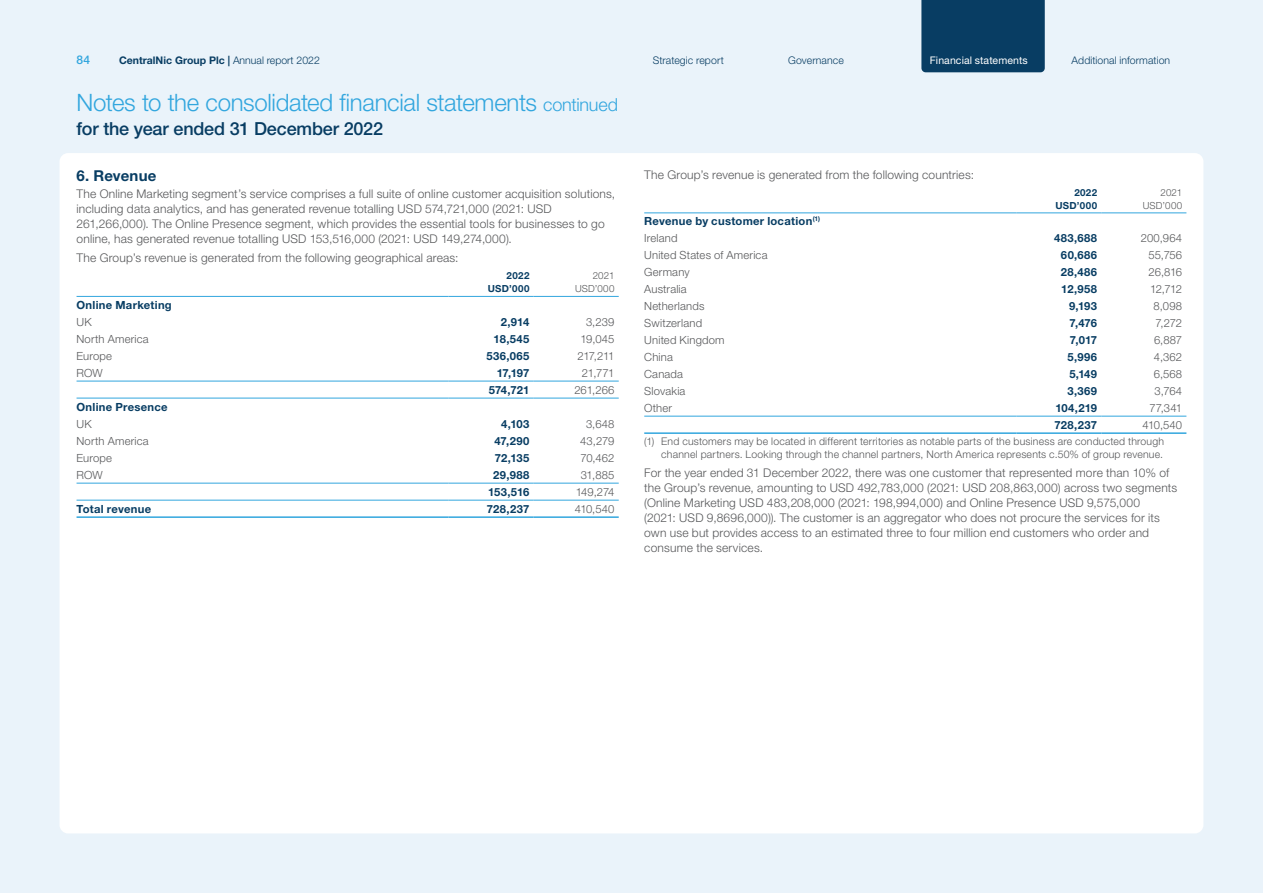
<style>
.page{position:relative;width:1263px;height:893px;background:#eaf3fa}
.page>*{position:absolute;margin:0;border:0;box-sizing:border-box;transform-origin:0 0}
.t1{font:300 24px "Helvetica Neue LT Pro";letter-spacing:-.015em;color:#32a6de}
.t2{font:500 18px "Helvetica Neue LT Pro";letter-spacing:-.01em;color:#083d63}
.t3{font:700 15px "Helvetica Neue LT Pro";letter-spacing:.01em;color:#083d63}
.t4{font:300 12px/15px "Helvetica Neue LT Pro";letter-spacing:.015em;color:#57585a}
.t5{font:500 12px "Helvetica Neue LT Pro";color:#32a6de}
.t6{font:300 11.25px "Helvetica Neue LT Pro";letter-spacing:.015em;color:#57585a}
.t7{font:700 11.25px/17px "Helvetica Neue LT Pro";letter-spacing:.025em;color:#083d63}
.t8{font:300 10.5px/12.8px "Helvetica Neue LT Pro";letter-spacing:.02em;color:#57585a;text-align:right}
.t9{font:300 10.5px "Helvetica Neue LT Pro";letter-spacing:.01em;color:#083d63}
.t10{font:700 10.5px "Helvetica Neue LT Pro";color:#083d63}
.t11{font:10.5px "Helvetica Neue LT Pro";letter-spacing:.01em;color:#fff}
.t12{font:700 9.75px/12.8px "Helvetica Neue LT Pro";letter-spacing:.04em;color:#083d63;text-align:right}
.t13{font:300 9.75px/12.8px "Helvetica Neue LT Pro";letter-spacing:.02em;color:#57585a;text-align:right}
.s1{font-weight:300}
.s2{font-size:18px}
.s3{font-weight:300;color:#57585a}
</style>
<div class="page">
<div style="left:60px;top:153px;width:1143px;height:680px;background:#fff;border-radius:9px"></div>
<div style="left:921px;top:0;width:124px;height:72px;background:#083d63"></div>
<hr style="left:644px;top:212px;width:372px;height:1px;background:#32a6de">
<hr style="left:644px;top:416px;width:372px;height:1px;background:#32a6de">
<hr style="left:1016px;top:416px;width:85px;height:1px;background:#32a6de">
<hr style="left:1101px;top:416px;width:85px;height:1px;background:#32a6de">
<hr style="left:644px;top:432px;width:372px;height:2px;background:#32a6de">
<hr style="left:1016px;top:432px;width:85px;height:2px;background:#32a6de">
<hr style="left:1101px;top:432px;width:85px;height:2px;background:#32a6de">
<hr style="left:1016px;top:212px;width:85px;height:1px;background:#32a6de">
<hr style="left:1101px;top:212px;width:85px;height:1px;background:#32a6de">
<hr style="left:77px;top:296px;width:372px;height:1px;background:#32a6de">
<hr style="left:449px;top:296px;width:85px;height:1px;background:#32a6de">
<hr style="left:534px;top:296px;width:85px;height:1px;background:#32a6de">
<hr style="left:77px;top:381px;width:372px;height:1px;background:#32a6de">
<hr style="left:449px;top:381px;width:85px;height:1px;background:#32a6de">
<hr style="left:534px;top:381px;width:85px;height:1px;background:#32a6de">
<hr style="left:77px;top:398px;width:372px;height:1px;background:#32a6de">
<hr style="left:449px;top:398px;width:85px;height:1px;background:#32a6de">
<hr style="left:534px;top:398px;width:85px;height:1px;background:#32a6de">
<hr style="left:77px;top:483px;width:372px;height:1px;background:#32a6de">
<hr style="left:449px;top:483px;width:85px;height:1px;background:#32a6de">
<hr style="left:534px;top:483px;width:85px;height:1px;background:#32a6de">
<hr style="left:77px;top:500px;width:372px;height:1px;background:#32a6de">
<hr style="left:449px;top:500px;width:85px;height:1px;background:#32a6de">
<hr style="left:534px;top:500px;width:85px;height:1px;background:#32a6de">
<hr style="left:77px;top:516px;width:372px;height:2px;background:#32a6de">
<hr style="left:449px;top:516px;width:85px;height:2px;background:#32a6de">
<hr style="left:534px;top:516px;width:85px;height:2px;background:#32a6de">
<p class="t5" style="left:77px;top:52px;width:15px">84</p>
<p class="t10" style="left:119px;top:54px;width:202px">CentralNic Group Plc | <span class="s1">Annual report 2022</span></p>
<p class="t9" style="left:653px;top:54px;width:73px">Strategic report</p>
<p class="t9" style="left:788px;top:54px;width:57px">Governance</p>
<p class="t11" style="left:930px;top:54px;width:99px">Financial statements</p>
<p class="t9" style="left:1071px;top:54px;width:100px">Additional information</p>
<h1 class="t1" style="left:77px;top:87px;width:543px">Notes to the consolidated financial statements <span class="s2">continued</span></h1>
<h2 class="t2" style="left:77px;top:118px;width:308px">for the year ended 31 December 2022</h2>
<p class="t4" style="left:644px;top:167px;width:331px">The Group’s revenue is generated from the following countries:</p>
<p class="t12" style="left:1055px;top:186px;width:43px">2022<br>USD’000</p>
<p class="t13" style="left:1143px;top:186px;width:41px">2021<br>USD’000</p>
<p class="t7" style="left:644px;top:212px;width:177px">Revenue by customer location<sup>(1)<br></sup><span class="s3">Ireland</span></p>
<p class="t3" style="left:77px;top:166px;width:81px">6. Revenue</p>
<p class="t4" style="left:77px;top:186px;width:540px">The Online Marketing segment’s service comprises a full suite of online customer acquisition solutions, including data analytics, and has generated revenue totalling USD 574,721,000 (2021: USD 261,266,000). The Online Presence segment, which provides the essential tools for businesses to go online, has generated revenue totalling USD 153,516,000 (2021: USD 149,274,000).</p>
<p class="t4" style="left:77px;top:250px;width:383px">The Group’s revenue is generated from the following geographical areas:</p>
<p class="t12" style="left:488px;top:269px;width:43px">2022<br>USD’000</p>
<p class="t13" style="left:575px;top:269px;width:41px">2021<br>USD’000</p>
<p class="t7" style="left:77px;top:296px;width:97px">Online Marketing</p>
<p class="t6" style="left:77px;top:315px;width:17px">UK</p>
<p class="t7" style="left:501px;top:313px;width:30px">2,914</p>
<p class="t6" style="left:586px;top:315px;width:30px">3,239</p>
<p class="t6" style="left:77px;top:332px;width:74px">North America</p>
<p class="t7" style="left:494px;top:330px;width:37px">18,545</p>
<p class="t6" style="left:580px;top:332px;width:35px">19,045</p>
<p class="t6" style="left:77px;top:349px;width:37px">Europe</p>
<p class="t7" style="left:486px;top:347px;width:44px">536,065</p>
<p class="t6" style="left:577px;top:349px;width:39px">217,211</p>
<p class="t6" style="left:77px;top:366px;width:28px">ROW</p>
<p class="t7" style="left:497px;top:364px;width:34px">17,197</p>
<p class="t6" style="left:582px;top:366px;width:34px">21,771</p>
<p class="t7" style="left:489px;top:381px;width:42px">574,721</p>
<p class="t6" style="left:574px;top:383px;width:42px">261,266</p>
<p class="t7" style="left:77px;top:398px;width:93px">Online Presence</p>
<p class="t6" style="left:77px;top:417px;width:17px">UK</p>
<p class="t7" style="left:501px;top:415px;width:30px">4,103</p>
<p class="t6" style="left:586px;top:417px;width:30px">3,648</p>
<p class="t6" style="left:77px;top:434px;width:74px">North America</p>
<p class="t7" style="left:494px;top:432px;width:37px">47,290</p>
<p class="t6" style="left:580px;top:434px;width:36px">43,279</p>
<p class="t6" style="left:77px;top:451px;width:37px">Europe</p>
<p class="t7" style="left:495px;top:449px;width:36px">72,135</p>
<p class="t6" style="left:580px;top:451px;width:36px">70,462</p>
<p class="t6" style="left:77px;top:468px;width:28px">ROW</p>
<p class="t7" style="left:493px;top:466px;width:38px">29,988</p>
<p class="t6" style="left:581px;top:468px;width:35px">31,885</p>
<p class="t7" style="left:488px;top:483px;width:43px">153,516</p>
<p class="t6" style="left:576px;top:485px;width:40px">149,274</p>
<p class="t7" style="left:77px;top:500px;width:76px">Total revenue</p>
<p class="t7" style="left:487px;top:500px;width:44px">728,237</p>
<p class="t6" style="left:575px;top:502px;width:41px">410,540</p>
<p class="t7" style="left:1054px;top:229px;width:45px">483,688</p>
<p class="t6" style="left:1141px;top:231px;width:43px">200,964</p>
<p class="t6" style="left:644px;top:248px;width:125px">United States of America</p>
<p class="t7" style="left:1061px;top:246px;width:38px">60,686</p>
<p class="t6" style="left:1148px;top:248px;width:35px">55,756</p>
<p class="t6" style="left:644px;top:265px;width:47px">Germany</p>
<p class="t7" style="left:1061px;top:263px;width:38px">28,486</p>
<p class="t6" style="left:1148px;top:265px;width:35px">26,816</p>
<p class="t6" style="left:644px;top:282px;width:44px">Australia</p>
<p class="t7" style="left:1061px;top:280px;width:37px">12,958</p>
<p class="t6" style="left:1150px;top:282px;width:33px">12,712</p>
<p class="t6" style="left:644px;top:299px;width:62px">Netherlands</p>
<p class="t7" style="left:1069px;top:297px;width:29px">9,193</p>
<p class="t6" style="left:1153px;top:299px;width:30px">8,098</p>
<p class="t6" style="left:644px;top:316px;width:59px">Switzerland</p>
<p class="t7" style="left:1069px;top:314px;width:29px">7,476</p>
<p class="t6" style="left:1155px;top:316px;width:28px">7,272</p>
<p class="t6" style="left:644px;top:333px;width:82px">United Kingdom</p>
<p class="t7" style="left:1070px;top:331px;width:29px">7,017</p>
<p class="t6" style="left:1154px;top:333px;width:30px">6,887</p>
<p class="t6" style="left:644px;top:350px;width:30px">China</p>
<p class="t7" style="left:1067px;top:348px;width:31px">5,996</p>
<p class="t6" style="left:1154px;top:350px;width:30px">4,362</p>
<p class="t6" style="left:644px;top:367px;width:40px">Canada</p>
<p class="t7" style="left:1069px;top:365px;width:29px">5,149</p>
<p class="t6" style="left:1154px;top:367px;width:30px">6,568</p>
<p class="t6" style="left:644px;top:384px;width:43px">Slovakia</p>
<p class="t7" style="left:1067px;top:382px;width:31px">3,369</p>
<p class="t6" style="left:1154px;top:384px;width:29px">3,764</p>
<p class="t6" style="left:644px;top:401px;width:29px">Other</p>
<p class="t7" style="left:1055px;top:399px;width:43px">104,219</p>
<p class="t6" style="left:1149px;top:401px;width:34px">77,341</p>
<p class="t7" style="left:1054px;top:416px;width:44px">728,237</p>
<p class="t6" style="left:1142px;top:418px;width:41px">410,540</p>
<p class="t8" style="left:644px;top:435px;width:521px">(1) End customers may be located in different territories as notable parts of the business are conducted through channel partners. Looking through the channel partners, North America represents c.50% of group revenue.</p>
<p class="t4" style="left:644px;top:465px;width:534px">For the year ended 31 December 2022, there was one customer that represented more than 10% of the Group’s revenue, amounting to USD 492,783,000 (2021: USD 208,863,000) across two segments (Online Marketing USD 483,208,000 (2021: 198,994,000) and Online Presence USD 9,575,000<br>(2021: USD 9,8696,000)). The customer is an aggregator who does not procure the services for its own use but provides access to an estimated three to four million end customers who order and consume the services.</p>
</div>
